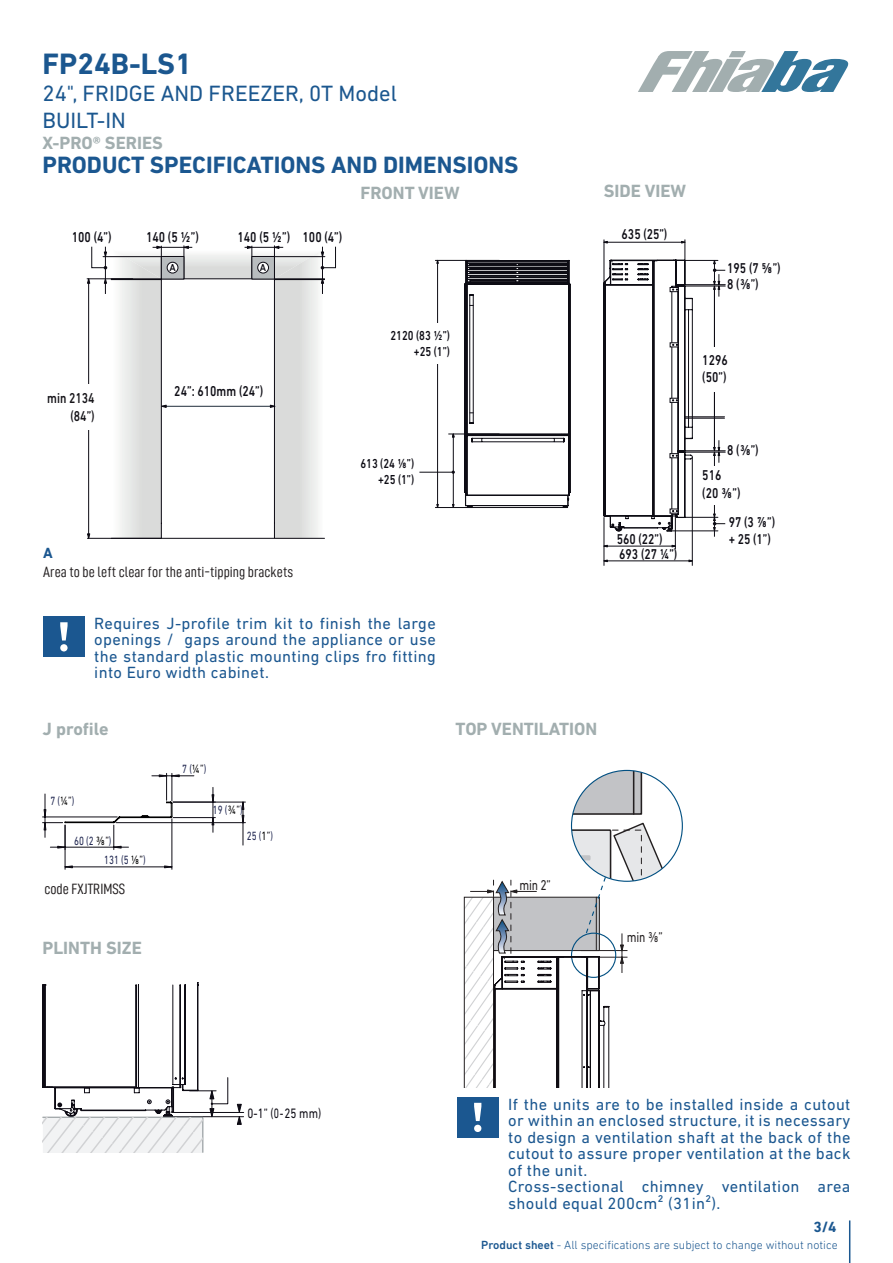
<style>
.page{position:relative;width:893px;height:1263px;background:#fff}
.page>*{position:absolute;margin:0;border:0;box-sizing:border-box;transform-origin:0 0}
.Product_code{font:700 30px "DIN Next LT Pro";color:#1b578f}
.Sottotitolo{font:700 24px "DIN Next LT Pro";color:#1b5790}
.Sigla{font:22.5px "DIN Next LT Pro";color:#1b578f}
.Serie{font:22.5px "DIN Next LT Pro";color:#1b578f}
.Serie-2{font:700 18px "DIN Next LT Pro";color:#a2aeaf}
.t1{font:16.5px/16.5px "DIN Next LT Pro";letter-spacing:.02em;color:#1b5790;text-align:justify}
.Information{font:15px "D DIN Condensed";color:#231f20}
.Titolo_information{font:700 15px "DIN Next LT Pro";color:#1b5790}
.t2{font:500 14.55px "DIN Next LT Pro";color:#0d0c14;scale:.8 1}
.t3{font:500 14.55px/17.4px "DIN Next LT Pro";color:#161419;text-align:right;scale:.8 1}
.t4{font:14.55px "DIN Next LT Pro";letter-spacing:-.02em;color:#231f20;scale:.8 1}
.t5{font:500 14.4px/17.4px "DIN Next LT Pro";color:#0d0c14;scale:.8 1}
.t6{font:13.8px "DIN Next LT Pro";color:#0d0b14;scale:.8 1}
.t7{font:500 13.2px/15.9px "DIN Next LT Pro";color:#0d0c14;text-align:right;scale:.8 1}
.t8{font:12.15px/19.6px "DIN Next LT Pro";color:#1d244e;scale:.75 1}
.t9{font:300 12px "DIN Next LT Pro";color:#1b5790}
.t10{font:500 10.2px "DIN Next LT Pro";color:#0d0c14}
.s1{font-size:12.3px;color:#000001}
.s2{font-size:12.3px;color:#0e0c15}
.s3{font-weight:500}
</style>
<div class="page">
<hr style="left:849px;top:1220px;width:1px;height:43px;background:#1b5790">
<svg style="left:638px;top:51px;width:211px;height:41px"></svg>
<hr style="left:685px;top:417px;width:39px;height:1px;background:#0d0b14">
<hr style="left:685px;top:418px;width:39px;height:1px;background:#0d0b14">
<hr style="left:685px;top:260px;width:33px;height:1px;background:#0d0c14">
<hr style="left:685px;top:284px;width:40px;height:1px;background:#0d0c14">
<hr style="left:685px;top:286px;width:40px;height:1px;background:#0d0c14">
<hr style="left:671px;top:531px;width:47px;height:1px;background:#0d0c14">
<hr style="left:685px;top:517px;width:33px;height:1px;background:#0d0c14">
<hr style="left:714px;top:454px;width:1px;height:83px;background:#0d0c14">
<hr style="left:604px;top:242px;width:81px;height:1px;background:#0d0c14">
<hr style="left:604px;top:240px;width:1px;height:45px;background:#0d0c14">
<hr style="left:685px;top:239px;width:1px;height:45px;background:#0d0c14">
<hr style="left:604px;top:546px;width:71px;height:1px;background:#0d0c14">
<hr style="left:604px;top:561px;width:88px;height:1px;background:#0d0c14">
<hr style="left:604px;top:517px;width:1px;height:49px;background:#0d0c14">
<hr style="left:692px;top:457px;width:1px;height:109px;background:#0d0c14">
<hr style="left:685px;top:450px;width:40px;height:1px;background:#0d0c14">
<hr style="left:685px;top:452px;width:40px;height:1px;background:#0d0c14">
<svg style="left:713px;top:440px;width:7px;height:23px"></svg>
<hr style="left:675px;top:514px;width:1px;height:35px;background:#0d0c14">
<svg style="left:713px;top:260px;width:12px;height:37px"></svg>
<hr style="left:714px;top:286px;width:1px;height:164px;background:#0d0b14">
<div style="left:696px;top:347px;width:52px;height:45px;background:#fff"></div>
<div style="left:696px;top:466px;width:52px;height:38px;background:#fff"></div>
<svg style="left:713px;top:514px;width:12px;height:17px"></svg>
<svg style="left:604px;top:260px;width:89px;height:271px"></svg>
<svg style="left:111px;top:283px;width:214px;height:256px"></svg>
<hr style="left:87px;top:538px;width:187px;height:1px;background:#0d0b14">
<hr style="left:88px;top:279px;width:1px;height:259px;background:#0d0b14">
<hr style="left:322px;top:247px;width:1px;height:47px;background:#0d0b14">
<hr style="left:162px;top:406px;width:113px;height:1px;background:#202d3b">
<svg style="left:161px;top:405px;width:5px;height:3px"></svg>
<svg style="left:270px;top:405px;width:5px;height:3px"></svg>
<hr style="left:105px;top:247px;width:1px;height:47px;background:#0d0b14">
<svg style="left:87px;top:246px;width:249px;height:37px"></svg>
<div style="left:43px;top:384px;width:57px;height:45px;background:#fff"></div>
<hr style="left:453px;top:434px;width:1px;height:73px;background:#0d0c14">
<hr style="left:435px;top:260px;width:64px;height:1px;background:#0d0c14">
<hr style="left:449px;top:434px;width:50px;height:1px;background:#0d0c14">
<hr style="left:435px;top:507px;width:132px;height:1px;background:#0d0c14">
<hr style="left:437px;top:260px;width:1px;height:247px;background:#0d0c14">
<svg style="left:465px;top:260px;width:105px;height:248px"></svg>
<div style="left:385px;top:323px;width:70px;height:41px;background:#fff"></div>
<hr style="left:419px;top:472px;width:34px;height:1px;background:#0d0d14">
<div style="left:457px;top:1097px;width:41px;height:41px;background:#1b5790"></div>
<svg style="left:474px;top:1103px;width:7px;height:29px"></svg>
<hr style="left:171px;top:1116px;width:73px;height:1px;background:#0d0b14">
<hr style="left:172px;top:1112px;width:72px;height:1px;background:#0d0b14">
<svg style="left:43px;top:982px;width:185px;height:171px"></svg>
<svg style="left:43px;top:1117px;width:159px;height:36px;fill:#f2f3f4"></svg>
<svg style="left:237px;top:1104px;width:4px;height:20px"></svg>
<svg style="left:572px;top:770px;width:70px;height:45px"></svg>
<hr style="left:633px;top:770px;width:1px;height:44px;background:#231f20">
<svg style="left:464px;top:821px;width:212px;height:266px"></svg>
<div style="left:43px;top:617px;width:42px;height:40px;background:#1b5790"></div>
<svg style="left:60px;top:622px;width:8px;height:29px"></svg>
<hr style="left:173px;top:817px;width:42px;height:1px;background:#0e0c15">
<svg style="left:212px;top:787px;width:2px;height:45px"></svg>
<hr style="left:173px;top:802px;width:72px;height:1px;background:#0e0c15">
<hr style="left:116px;top:822px;width:129px;height:1px;background:#0e0c15">
<svg style="left:242px;top:803px;width:2px;height:42px"></svg>
<hr style="left:172px;top:819px;width:1px;height:50px;background:#0e0c15">
<hr style="left:65px;top:825px;width:1px;height:44px;background:#0e0c15">
<hr style="left:65px;top:867px;width:107px;height:1px;background:#0e0c15">
<svg style="left:43px;top:773px;width:151px;height:77px"></svg>
<p class="Product_code" style="left:43px;top:46px;width:151px">FP24B-LS1</p>
<p class="Sigla" style="left:43px;top:80px;width:356px">24", FRIDGE AND FREEZER, 0T Model</p>
<p class="Serie" style="left:43px;top:107px;width:85px">BUILT-IN</p>
<p class="Serie-2" style="left:43px;top:132px;width:122px">X-PRO® SERIES</p>
<p class="Sottotitolo" style="left:43px;top:150px;width:477px">PRODUCT SPECIFICATIONS AND DIMENSIONS</p>
<p class="t2" style="left:72px;top:228px;width:51px">100 (4”)</p>
<p class="t2" style="left:146px;top:228px;width:67px">140 (5 ½”)</p>
<p class="t2" style="left:238px;top:228px;width:132px">140 (5 ½”) 100 (4”)</p>
<p class="t10" style="left:169px;top:261px;width:8px">A</p>
<p class="t10" style="left:260px;top:261px;width:8px">A</p>
<p class="Serie-2" style="left:360px;top:182px;width:101px">FRONT VIEW</p>
<p class="Serie-2" style="left:604px;top:181px;width:84px">SIDE VIEW</p>
<p class="t5" style="left:622px;top:226px;width:59px">635 (25”)</p>
<p class="t3" style="left:47px;top:389px;width:61px">min 2134 (84”)</p>
<p class="t2" style="left:174px;top:383px;width:113px">24”: 610mm (24”)</p>
<p class="Titolo_information" style="left:43px;top:544px;width:11px">A</p>
<p class="Information" style="left:43px;top:563px;width:251px">Area to be left clear for the anti-tipping brackets</p>
<p class="t7" style="left:390px;top:327px;width:76px">2120 (83 ½”) +25 (1”)</p>
<p class="t7" style="left:360px;top:455px;width:69px">613 (24 ⅛”) +25 (1”)</p>
<p class="t5" style="left:617px;top:530px;width:59px">560 (22”)</p>
<p class="t5" style="left:619px;top:545px;width:74px">693 (27 ¼”)</p>
<p class="t1" style="left:94px;top:615px;width:343px">Requires J-profile trim kit to finish the large openings / gaps around the appliance or use the standard plastic mounting clips fro fitting into Euro width cabinet.</p>
<p class="t5" style="left:727px;top:260px;width:68px;line-height:15.8px">195 (7 ⅝”)<br>8 (⅜”)</p>
<p class="t5" style="left:702px;top:351px;width:33px">1296 (50”)</p>
<p class="t5" style="left:727px;top:441px;width:41px">8 (⅜”)</p>
<p class="t5" style="left:702px;top:467px;width:49px">516 (20 ⅜”)</p>
<p class="t5" style="left:729px;top:513px;width:60px">97 (3 ⅞”) + 25 (1”)</p>
<p class="Serie-2" style="left:43px;top:718px;width:68px">J profile</p>
<p class="t8" style="left:50px;top:791px;width:34px">7 (<span class="s1">¼</span><span class="s2">”</span>)</p>
<p class="t8" style="left:104px;top:830px;width:57px;text-indent:-30px">60 (2 <span class="s1">⅜</span><span class="s2">”</span>)<br>131 (5 <span class="s1">⅛</span><span class="s2">”</span>)</p>
<p class="Information" style="left:44px;top:881px;width:82px">code FXJTRIMSS</p>
<p class="Serie-2" style="left:43px;top:937px;width:101px">PLINTH SIZE</p>
<p class="t8" style="left:182px;top:759px;width:34px">7 (<span class="s1">¼</span><span class="s2">”</span>)</p>
<p class="t8" style="left:213px;top:800px;width:41px">19 (<span class="s1">¾</span><span class="s2">”</span>)</p>
<p class="t8" style="left:247px;top:826px;width:36px">25 (<span class="s1">1</span><span class="s2">”</span>)</p>
<p class="Serie-2" style="left:456px;top:718px;width:143px">TOP VENTILATION</p>
<p class="t4" style="left:520px;top:876px;width:40px">min 2”</p>
<p class="t4" style="left:627px;top:929px;width:46px">min ⅜”</p>
<p class="t6" style="left:248px;top:1105px;width:94px">0-1” (0 - 25 mm)</p>
<p class="t1" style="left:508px;top:1095px;width:344px">If the units are to be installed inside a cutout or within an enclosed structure, it is necessary to design a ventilation shaft at the back of the cutout to assure proper ventilation at the back of the unit.</p>
<p class="t1" style="left:508px;top:1178px;width:344px">Cross-sectional chimney ventilation area should equal 200cm² (31in²).</p>
<p class="t9" style="left:481px;top:1238px;width:358px"><span class="s3">Product sheet</span> - All specifications are subject to change without notice</p>
<p class="Titolo_information" style="left:813px;top:1218px;width:25px">3/4</p>
</div>
